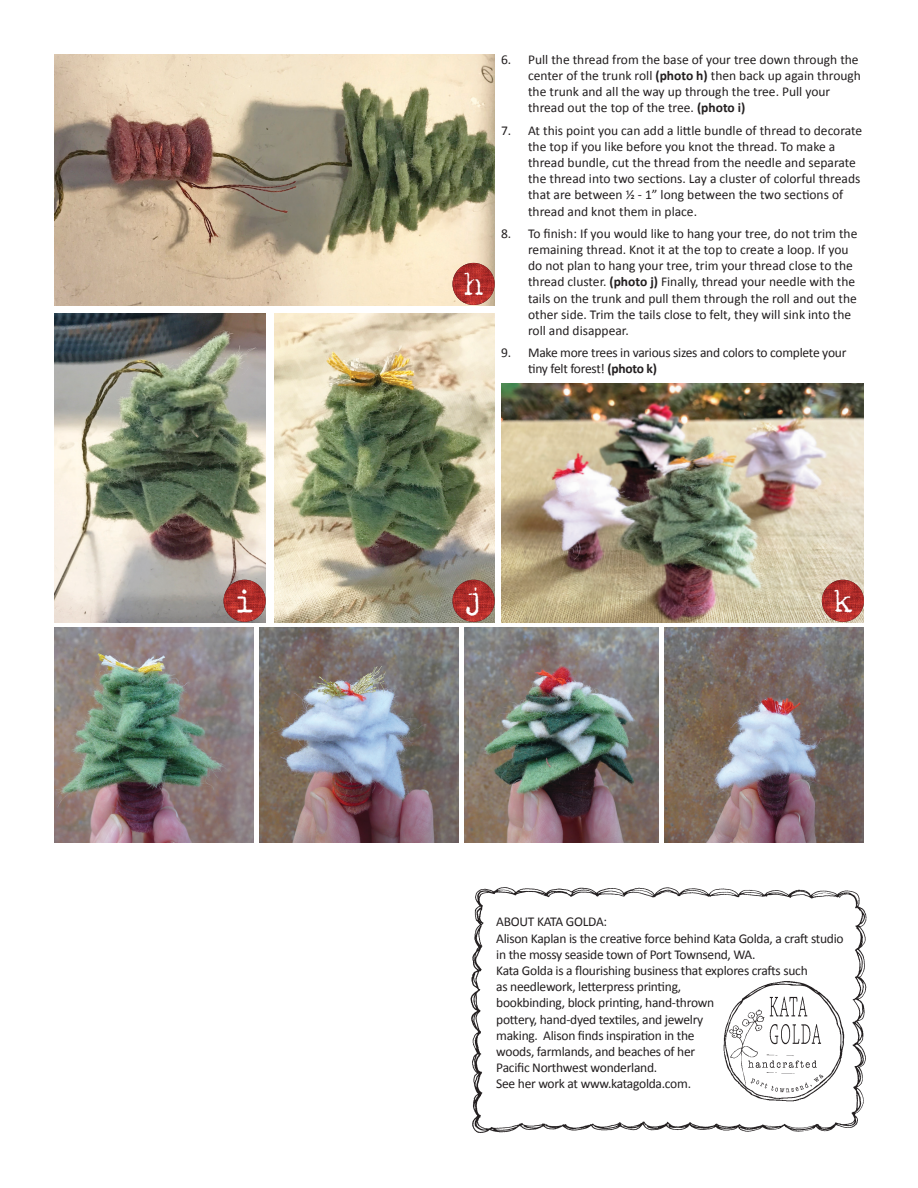
<style>
.page{position:relative;width:918px;height:1188px;background:#fff}
.page>*{position:absolute;margin:0;border:0;box-sizing:border-box;transform-origin:0 0}
.t1{font:36px "SCM Zephyr Deluxe";color:#fff}
.t2{font:13.5px/16.2px "Calibri";color:#231f20}
.t3{font:13.5px/16.2px "Calibri";letter-spacing:-.02em;color:#231f20}
.s1{font-weight:700}
</style>
<div class="page">
<img style="left:470px;top:888px;width:397px;height:245px">
<img style="left:724px;top:981px;width:121px;height:120px">
<img style="left:54px;top:314px;width:212px;height:308px">
<img style="left:274px;top:314px;width:221px;height:308px">
<img style="left:54px;top:54px;width:441px;height:252px">
<img style="left:501px;top:383px;width:363px;height:239px">
<img style="left:54px;top:627px;width:200px;height:216px">
<img style="left:259px;top:627px;width:200px;height:216px">
<img style="left:464px;top:627px;width:195px;height:216px">
<img style="left:664px;top:627px;width:200px;height:216px">
<img style="left:453px;top:263px;width:42px;height:42px;border-radius:21px">
<img style="left:224px;top:580px;width:42px;height:42px;border-radius:21px">
<img style="left:453px;top:580px;width:42px;height:42px;border-radius:21px">
<img style="left:822px;top:580px;width:42px;height:42px;border-radius:21px">
<p class="t1" style="left:463px;top:265px;width:23px">h</p>
<p class="t2" style="left:528px;top:51px;width:334px;text-indent:-27px">6. Pull the thread from the base of your tree down through the center of the trunk roll <span class="s1">(photo h)</span> then back up again through the trunk and all the way up through the tree. Pull your thread out the top of the tree. <span class="s1">(photo i)</span></p>
<p class="t2" style="left:528px;top:121px;width:336px;text-indent:-27px">7. At this point you can add a little bundle of thread to decorate the top if you like before you knot the thread. To make a thread bundle, cut the thread from the needle and separate the thread into two sections. Lay a cluster of colorful threads that are between ½ - 1” long between the two sections of thread and knot them in place.</p>
<p class="t2" style="left:528px;top:225px;width:331px;text-indent:-27px">8. To finish: If you would like to hang your tree, do not trim the remaining thread. Knot it at the top to create a loop. If you do not plan to hang your tree, trim your thread close to the thread cluster. <span class="s1">(photo j)</span> Finally, thread your needle with the tails on the trunk and pull them through the roll and out the other side. Trim the tails close to felt, they will sink into the roll and disappear.</p>
<p class="t3" style="left:528px;top:344px;width:320px;text-indent:-27px">9. Make more trees in various sizes and colors to complete your tiny felt forest! <span class="s1">(photo k)</span></p>
<p class="t1" style="left:234px;top:582px;width:23px">i</p>
<p class="t1" style="left:462px;top:579px;width:23px">j</p>
<p class="t1" style="left:833px;top:582px;width:23px">k</p>
<p class="t3" style="left:496px;top:913px;width:112px">ABOUT KATA GOLDA:</p>
<p class="t3" style="left:496px;top:929px;width:349px">Alison Kaplan is the creative force behind Kata Golda, a craft studio in the mossy seaside town of Port Townsend, WA.<br>Kata Golda is a flourishing business that explores crafts such<br>as needlework, letterpress printing,<br>bookbinding, block printing, hand-thrown<br>pottery, hand-dyed textiles, and jewelry<br>making. Alison finds inspiration in the<br>woods, farmlands, and beaches of her<br>Pacific Northwest wonderland.<br>See her work at www.katagolda.com.</p>
</div>
